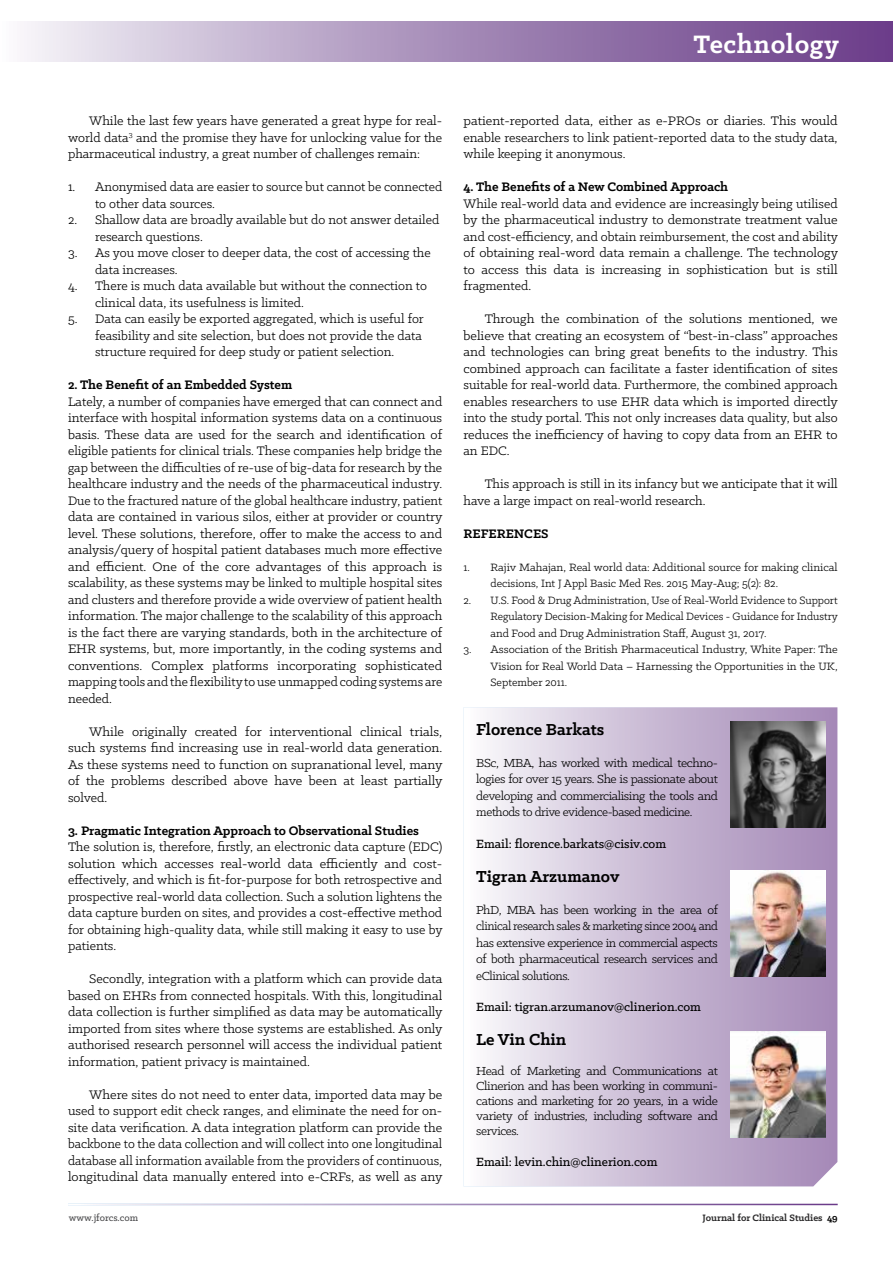
<style>
.page{position:relative;width:893px;height:1263px;background:#fff}
.page>*{position:absolute;margin:0;border:0;box-sizing:border-box;transform-origin:0 0}
.t1{font:700 28.5px "Klinic Slab";letter-spacing:.02em;color:#fff}
.t2{font:700 18px "Klinic Slab";color:#000}
.t3{font:13.95px/16.5px "Klinic Slab";color:#000;text-align:justify}
.t4{font:700 13.95px "Klinic Slab";color:#000}
.t5{font:500 13.5px "Klinic Slab";color:#000}
.t6{font:13.2px/16.5px "Klinic Slab";letter-spacing:-.03em;color:#000;text-align:justify}
.t7{font:12px/16.5px "Klinic Slab";color:#000;text-align:justify}
.t8{font:700 10.5px "Klinic Slab";color:#292829}
.t9{font:500 10.5px "Klinic Slab";color:#4d4d4f}
.s1{color:#000}
</style>
<div class="page">
<div style="left:0;top:21px;width:893px;height:41px;background:linear-gradient(to right,#f2f0f5,#643583)"></div>
<svg style="left:463px;top:707px;width:374px;height:479px;background:#d2c5db"></svg>
<img style="left:731px;top:721px;width:94px;height:107px">
<img style="left:731px;top:870px;width:94px;height:107px">
<img style="left:731px;top:1031px;width:94px;height:106px">
<h1 class="t1" style="left:694px;top:25px;width:147px">Technology</h1>
<p class="t3" style="left:68px;top:112px;width:376px;text-indent:21px">While the last few years have generated a great hype for real&shy;world data<sup>3</sup> and the promise they have for unlocking value for the pharmaceutical industry, a great number of challenges remain:</p>
<p class="t3" style="left:95px;top:178px;width:349px;text-indent:-27px">1. Anonymised data are easier to source but cannot be connected to other data sources.</p>
<p class="t3" style="left:95px;top:211px;width:346px;text-indent:-27px">2. Shallow data are broadly available but do not answer detailed research questions.</p>
<p class="t3" style="left:95px;top:244px;width:337px;text-indent:-27px">3. As you move closer to deeper data, the cost of accessing the data increases.</p>
<p class="t3" style="left:95px;top:277px;width:333px;text-indent:-27px">4. There is much data available but without the connection to clinical data, its usefulness is limited.</p>
<p class="t3" style="left:95px;top:310px;width:330px;text-align:left;text-indent:-27px">5. Data can easily be exported aggregated, which is useful for feasibility and site selection, but does not provide the data structure required for deep study or patient selection.</p>
<p class="t4" style="left:68px;top:376px;width:226px">2. The Benefit of an Embedded System</p>
<p class="t3" style="left:68px;top:393px;width:376px">Lately, a number of companies have emerged that can connect and interface with hospital information systems data on a continuous basis. These data are used for the search and identification of eligible patients for clinical trials. These companies help bridge the gap between the difficulties of re-use of big-data for research by the healthcare industry and the needs of the pharmaceutical industry.<br>Due to the fractured nature of the global healthcare industry, patient data are contained in various silos, either at provider or country level. These solutions, therefore, offer to make the access to and analysis/query of hospital patient databases much more effective and efficient. One of the core advantages of this approach is scalability, as these systems may be linked to multiple hospital sites and clusters and therefore provide a wide overview of patient health information. The major challenge to the scalability of this approach is the fact there are varying standards, both in the architecture of EHR systems, but, more importantly, in the coding systems and conventions. Complex platforms incorporating sophisticated mapping tools and the flexibility to use unmapped coding systems are needed.</p>
<p class="t3" style="left:68px;top:723px;width:376px;text-indent:21px">While originally created for interventional clinical trials, such systems find increasing use in real-world data generation.<br>As these systems need to function on supranational level, many of the problems described above have been at least partially solved.</p>
<p class="t4" style="left:68px;top:821px;width:352px">3. Pragmatic Integration Approach to Observational Studies</p>
<p class="t3" style="left:68px;top:838px;width:376px">The solution is, therefore, firstly, an electronic data capture (EDC) solution which accesses real-world data efficiently and cost&shy;effectively, and which is fit-for-purpose for both retrospective and prospective real-world data collection. Such a solution lightens the data capture burden on sites, and provides a cost-effective method for obtaining high-quality data, while still making it easy to use by patients.</p>
<p class="t3" style="left:68px;top:970px;width:376px;text-indent:21px">Secondly, integration with a platform which can provide data based on EHRs from connected hospitals. With this, longitudinal data collection is further simplified as data may be automatically imported from sites where those systems are established. As only authorised research personnel will access the individual patient information, patient privacy is maintained.</p>
<p class="t3" style="left:68px;top:1086px;width:376px;text-indent:21px">Where sites do not need to enter data, imported data may be used to support edit check ranges, and eliminate the need for on&shy;site data verification. A data integration platform can provide the backbone to the data collection and will collect into one longitudinal database all information available from the providers of continuous, longitudinal data manually entered into e-CRFs, as well as any</p>
<p class="t3" style="left:463px;top:112px;width:376px">patient-reported data, either as e-PROs or diaries. This would enable researchers to link patient-reported data to the study data, while keeping it anonymous.</p>
<p class="t4" style="left:463px;top:178px;width:266px">4. The Benefits of a New Combined Approach</p>
<p class="t3" style="left:463px;top:195px;width:376px">While real-world data and evidence are increasingly being utilised by the pharmaceutical industry to demonstrate treatment value and cost-efficiency, and obtain reimbursement, the cost and ability of obtaining real-word data remain a challenge. The technology to access this data is increasing in sophistication but is still fragmented.</p>
<p class="t3" style="left:463px;top:310px;width:376px;text-indent:21px">Through the combination of the solutions mentioned, we believe that creating an ecosystem of “best-in-class” approaches and technologies can bring great benefits to the industry. This combined approach can facilitate a faster identification of sites suitable for real-world data. Furthermore, the combined approach enables researchers to use EHR data which is imported directly into the study portal. This not only increases data quality, but also reduces the inefficiency of having to copy data from an EHR to an EDC.</p>
<p class="t3" style="left:463px;top:475px;width:376px;text-indent:21px">This approach is still in its infancy but we anticipate that it will have a large impact on real-world research.</p>
<p class="t4" style="left:463px;top:524px;width:87px">REFERENCES</p>
<p class="t7" style="left:490px;top:558px;width:349px;text-indent:-27px">1. Rajiv Mahajan, Real world data: Additional source for making clinical decisions, Int J Appl Basic Med Res. 2015 May-Aug; 5(2): 82.</p>
<p class="t7" style="left:490px;top:591px;width:349px;text-indent:-27px">2. U.S. Food &amp; Drug Administration, Use of Real-World Evidence to Support Regulatory Decision-Making for Medical Devices - Guidance for Industry and Food and Drug Administration Staff, August 31, 2017.</p>
<p class="t7" style="left:490px;top:641px;width:349px;text-indent:-27px">3. Association of the British Pharmaceutical Industry, White Paper: The Vision for Real World Data – Harnessing the Opportunities in the UK, September 2011.</p>
<p class="t2" style="left:476px;top:718px;width:130px">Florence Barkats</p>
<p class="t6" style="left:476px;top:754px;width:243px">BSc, MBA, has worked with medical techno&shy;logies for over 15 years. She is passionate about developing and commercialising the tools and methods to drive evidence-based medicine.</p>
<p class="t5" style="left:476px;top:835px;width:191px">Email: florence.barkats@cisiv.com</p>
<p class="t2" style="left:476px;top:865px;width:145px">Tigran Arzumanov</p>
<p class="t6" style="left:476px;top:901px;width:243px">PhD, MBA has been working in the area of clinical research sales &amp; marketing since 2004 and has extensive experience in commercial aspects of both pharmaceutical research services and eClinical solutions.</p>
<p class="t5" style="left:476px;top:998px;width:226px">Email: tigran.arzumanov@clinerion.com</p>
<p class="t2" style="left:476px;top:1027px;width:92px">Le Vin Chin</p>
<p class="t6" style="left:476px;top:1063px;width:243px;line-height:15px">Head of Marketing and Communications at Clinerion and has been working in communi&shy;cations and marketing for 20 years, in a wide variety of industries, including software and services.</p>
<p class="t5" style="left:476px;top:1153px;width:183px">Email: levin.chin@clinerion.com</p>
<p class="t9" style="left:69px;top:1211px;width:71px">www.jforcs.com</p>
<p class="t8" style="left:702px;top:1211px;width:137px">Journal for Clinical Studies <span class="s1">49</span></p>
</div>
